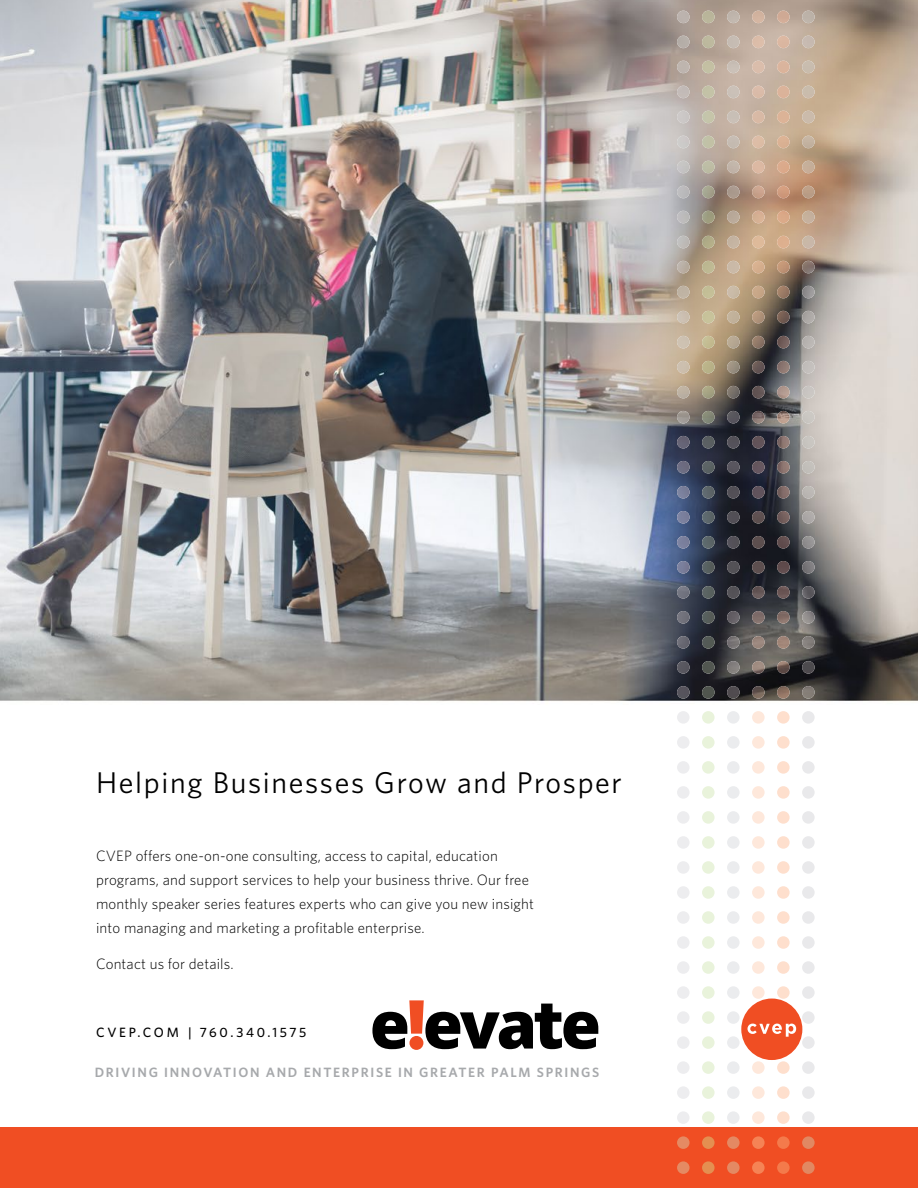
<style>
.page{position:relative;width:918px;height:1188px;background:#fff}
.page>*{position:absolute;margin:0;border:0;box-sizing:border-box;transform-origin:0 0}
.t1{font:30px "Whitney";letter-spacing:.055em;color:#000}
.t2{font:300 15px/24px "Whitney";letter-spacing:.01em;color:#000}
.t3{font:600 13.5px "Whitney";letter-spacing:.125em;color:#a7a9ac}
.t4{font:500 13.5px "Whitney";letter-spacing:.2em;color:#000}
</style>
<div class="page">
<img style="left:0;top:0;width:918px;height:1128px">
<div style="left:0;top:1128px;width:918px;height:60px;background:#f04e23"></div>
<img style="left:677px;top:11px;width:13px;height:613px">
<svg style="left:677px;top:1136px;width:13px;height:38px"></svg>
<img style="left:702px;top:11px;width:13px;height:613px">
<svg style="left:702px;top:1136px;width:13px;height:38px"></svg>
<img style="left:727px;top:11px;width:13px;height:613px">
<svg style="left:727px;top:1136px;width:13px;height:38px"></svg>
<img style="left:752px;top:11px;width:13px;height:613px">
<svg style="left:752px;top:1136px;width:13px;height:38px"></svg>
<img style="left:777px;top:11px;width:13px;height:613px">
<svg style="left:777px;top:1136px;width:13px;height:38px"></svg>
<img style="left:802px;top:11px;width:13px;height:613px">
<svg style="left:802px;top:1136px;width:13px;height:38px"></svg>
<div style="left:741px;top:999px;width:61px;height:61px;background:#f04e23;border-radius:50%"></div>
<svg style="left:748px;top:1024px;width:48px;height:13px"></svg>
<svg style="left:372px;top:1000px;width:226px;height:49px"></svg>
<div style="left:409px;top:1036px;width:14px;height:14px;background:#f04e23;border-radius:50%"></div>
<h1 class="t1" style="left:96px;top:765px;width:527px">Helping Businesses Grow and Prosper</h1>
<p class="t2" style="left:96px;top:844px;width:439px">CVEP offers one-on-one consulting, access to capital, education programs, and support services to help your business thrive. Our free monthly speaker series features experts who can give you new insight into managing and marketing a profitable enterprise.</p>
<p class="t2" style="left:96px;top:952px;width:139px">Contact us for details.</p>
<p class="t4" style="left:96px;top:1024px;width:212px">CVEP.COM | 760.340.1575</p>
<p class="t3" style="left:95px;top:1064px;width:506px">DRIVING INNOVATION AND ENTERPRISE IN GREATER PALM SPRINGS</p>
</div>
